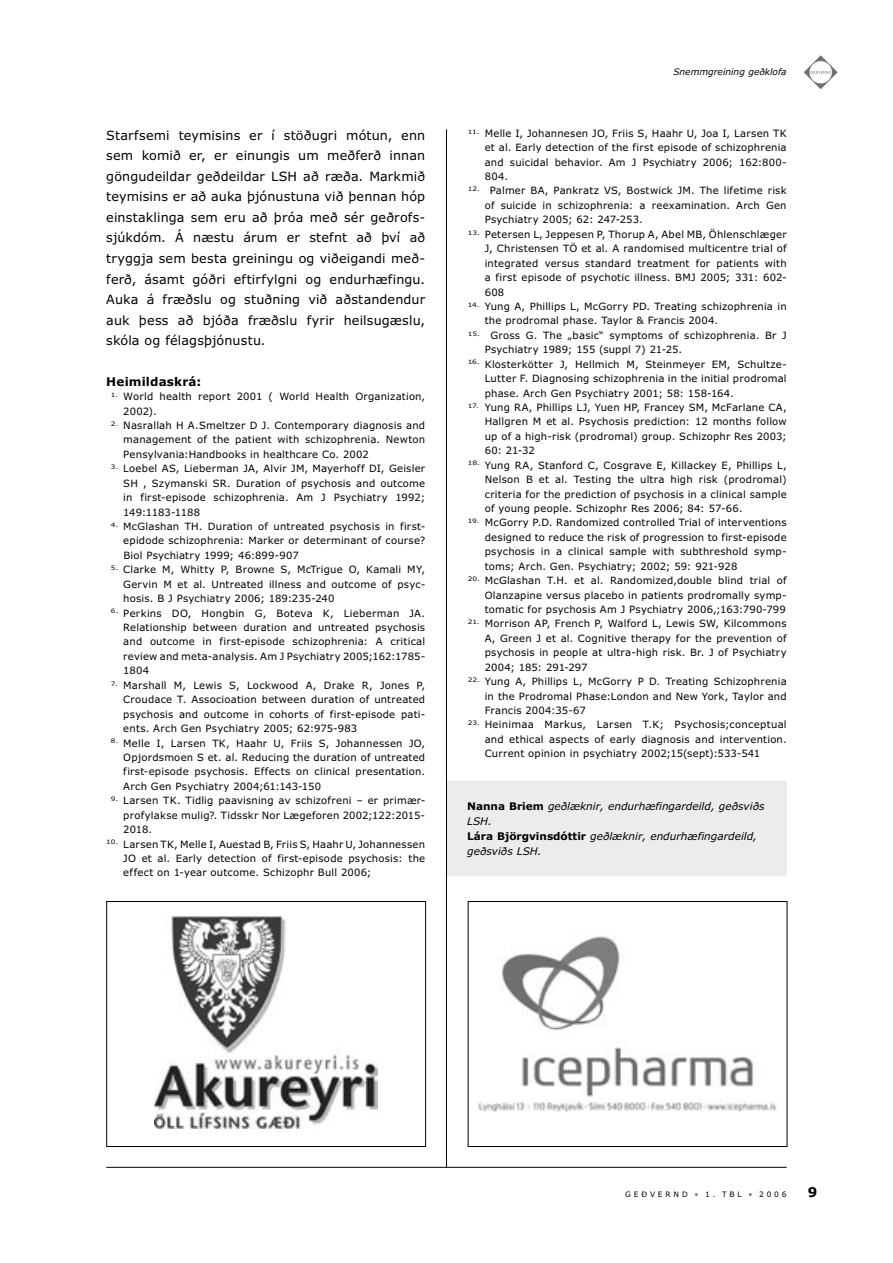
<style>
.page{position:relative;width:893px;height:1263px;background:#fff}
.page>*{position:absolute;margin:0;border:0;box-sizing:border-box;transform-origin:0 0}
.t1{font:12.75px/20.5px "Verdana";letter-spacing:.01em;color:#000;text-align:justify}
.t2{font:700 12px "Verdana";letter-spacing:.015em;color:#000}
.t3{font:italic 10.5px/15px "Verdana";color:#000}
.t4{font:10.05px/14.4px "Verdana";letter-spacing:.02em;color:#000;text-align:justify}
.t5{font:italic 9px "Verdana";color:#000}
.t6{font:7.5px "Verdana";letter-spacing:.38em;color:#000}
.s1{font-weight:700;font-style:normal}
.s2{color:#707173}
</style>
<div class="page">
<svg style="left:804px;top:55px;width:34px;height:34px"></svg>
<div style="left:446px;top:781px;width:341px;height:95px;background:#ececed"></div>
<img style="left:154px;top:916px;width:224px;height:212px">
<div style="left:106px;top:901px;width:320px;height:246px;border:1px solid #000"></div>
<img style="left:474px;top:936px;width:303px;height:176px">
<div style="left:468px;top:901px;width:319px;height:246px;border:1px solid #000"></div>
<hr style="left:446px;top:129px;width:1px;height:1038px;background:#000">
<hr style="left:106px;top:1167px;width:681px;height:1px;background:#000">
<p class="t1" style="left:106px;top:124px;width:320px">Starfsemi teymisins er í stöðugri mótun, enn sem komið er, er einungis um meðferð innan göngudeildar geðdeildar LSH að ræða. Markmið teymisins er að auka þjónustuna við þennan hóp einstaklinga sem eru að þróa með sér geðrofs&shy;sjúkdóm. Á næstu árum er stefnt að því að tryggja sem besta greiningu og viðeigandi með&shy;ferð, ásamt góðri eftirfylgni og endurhæfingu.<br>Auka á fræðslu og stuðning við aðstandendur auk þess að bjóða fræðslu fyrir heilsugæslu, skóla og félagsþjónustu.</p>
<p class="t2" style="left:106px;top:374px;width:97px">Heimildaskrá:</p>
<p class="t4" style="left:123px;top:389px;width:303px;text-indent:-12px"><sup>1.</sup> World health report 2001 ( World Health Organization,<br>2002).</p>
<p class="t4" style="left:123px;top:418px;width:303px;text-indent:-12px"><sup>2.</sup> Nasrallah H A.Smeltzer D J. Contemporary diagnosis and management of the patient with schizophrenia. Newton Pensylvania:Handbooks in healthcare Co. 2002</p>
<p class="t4" style="left:123px;top:461px;width:303px;text-indent:-12px"><sup>3.</sup> Loebel AS, Lieberman JA, Alvir JM, Mayerhoff DI, Geisler SH , Szymanski SR. Duration of psychosis and outcome in first-episode schizophrenia. Am J Psychiatry 1992; 149:1183-1188</p>
<p class="t4" style="left:123px;top:519px;width:303px;text-indent:-12px"><sup>4.</sup> McGlashan TH. Duration of untreated psychosis in first&shy;epidode schizophrenia: Marker or determinant of course?<br>Biol Psychiatry 1999; 46:899-907</p>
<p class="t4" style="left:123px;top:562px;width:303px;text-indent:-12px"><sup>5.</sup> Clarke M, Whitty P, Browne S, McTrigue O, Kamali MY, Gervin M et al. Untreated illness and outcome of psyc&shy;hosis. B J Psychiatry 2006; 189:235-240</p>
<p class="t4" style="left:123px;top:605px;width:303px;text-indent:-12px"><sup>6.</sup> Perkins DO, Hongbin G, Boteva K, Lieberman JA.<br>Relationship between duration and untreated psychosis and outcome in first-episode schizophrenia: A critical review and meta-analysis. Am J Psychiatry 2005;162:1785- 1804</p>
<p class="t4" style="left:123px;top:678px;width:303px;text-indent:-12px"><sup>7.</sup> Marshall M, Lewis S, Lockwood A, Drake R, Jones P, Croudace T. Associoation between duration of untreated psychosis and outcome in cohorts of first-episode pati&shy;ents. Arch Gen Psychiatry 2005; 62:975-983</p>
<p class="t4" style="left:123px;top:735px;width:303px;text-indent:-12px"><sup>8.</sup> Melle I, Larsen TK, Haahr U, Friis S, Johannessen JO, Opjordsmoen S et. al. Reducing the duration of untreated first-episode psychosis. Effects on clinical presentation.<br>Arch Gen Psychiatry 2004;61:143-150</p>
<p class="t4" style="left:123px;top:793px;width:303px;text-indent:-12px"><sup>9.</sup> Larsen TK. Tidlig paavisning av schizofreni – er primær&shy;profylakse mulig?. Tidsskr Nor Lægeforen 2002;122:2015- 2018.</p>
<p class="t4" style="left:123px;top:836px;width:303px;text-indent:-17px"><sup>10.</sup> Larsen TK, Melle I, Auestad B, Friis S, Haahr U, Johannessen JO et al. Early detection of first-episode psychosis: the effect on 1-year outcome. Schizophr Bull 2006;</p>
<p class="t5" style="left:673px;top:66px;width:115px">Snemmgreining geðklofa</p>
<p class="t4" style="left:485px;top:126px;width:303px;text-indent:-17px"><sup>11.</sup> Melle I, Johannesen JO, Friis S, Haahr U, Joa I, Larsen TK et al. Early detection of the first episode of schizophrenia and suicidal behavior. Am J Psychiatry 2006; 162:800- 804.</p>
<p class="t4" style="left:485px;top:183px;width:303px;text-indent:-17px"><sup>12.</sup> Palmer BA, Pankratz VS, Bostwick JM. The lifetime risk of suicide in schizophrenia: a reexamination. Arch Gen Psychiatry 2005; 62: 247-253.</p>
<p class="t4" style="left:485px;top:227px;width:303px;text-indent:-17px"><sup>13.</sup> Petersen L, Jeppesen P, Thorup A, Abel MB, Öhlenschlæger J, Christensen TÖ et al. A randomised multicentre trial of integrated versus standard treatment for patients with a first episode of psychotic illness. BMJ 2005; 331: 602- 608</p>
<p class="t4" style="left:485px;top:299px;width:303px;text-indent:-17px"><sup>14.</sup> Yung A, Phillips L, McGorry PD. Treating schizophrenia in the prodromal phase. Taylor &amp; Francis 2004.</p>
<p class="t4" style="left:485px;top:328px;width:303px;text-indent:-17px"><sup>15.</sup> Gross G. The „basic“ symptoms of schizophrenia. Br J<br>Psychiatry 1989; 155 (suppl 7) 21-25.</p>
<p class="t4" style="left:485px;top:356px;width:303px;text-indent:-17px"><sup>16.</sup> Klosterkötter J, Hellmich M, Steinmeyer EM, Schultze-Lutter F. Diagnosing schizophrenia in the initial prodromal phase. Arch Gen Psychiatry 2001; 58: 158-164.</p>
<p class="t4" style="left:485px;top:400px;width:303px;text-indent:-17px"><sup>17.</sup> Yung RA, Phillips LJ, Yuen HP, Francey SM, McFarlane CA, Hallgren M et al. Psychosis prediction: 12 months follow up of a high-risk (prodromal) group. Schizophr Res 2003; 60: 21-32</p>
<p class="t4" style="left:485px;top:457px;width:303px;text-indent:-17px"><sup>18.</sup> Yung RA, Stanford C, Cosgrave E, Killackey E, Phillips L,<br>Nelson B</p>
<p class="t4" style="left:485px;top:472px;width:303px;text-indent:54px">et al. Testing the ultra high risk (prodromal) criteria for the prediction of psychosis in a clinical sample of young people. Schizophr Res 2006; 84: 57-66.</p>
<p class="t4" style="left:485px;top:515px;width:303px;text-indent:-17px"><sup>19.</sup> McGorry P.D. Randomized controlled Trial of interventions designed to reduce the risk of progression to first-episode psychosis in a clinical sample with subthreshold symp&shy;toms; Arch. Gen. Psychiatry; 2002; 59: 921-928</p>
<p class="t4" style="left:485px;top:573px;width:303px;text-indent:-17px"><sup>20.</sup> McGlashan T.H. et al. Randomized,double blind trial of Olanzapine versus placebo in patients prodromally symp&shy;tomatic for psychosis Am J Psychiatry 2006,;163:790-799</p>
<p class="t4" style="left:485px;top:616px;width:303px;text-indent:-17px"><sup>21.</sup> Morrison AP, French P, Walford L, Lewis SW, Kilcommons A, Green J et al. Cognitive therapy for the prevention of psychosis in people at ultra-high risk. Br. J of Psychiatry 2004; 185: 291-297</p>
<p class="t4" style="left:485px;top:674px;width:303px;text-indent:-17px"><sup>22.</sup> Yung A, Phillips L, McGorry P D. Treating Schizophrenia in the Prodromal Phase:London and New York, Taylor and Francis 2004:35-67</p>
<p class="t4" style="left:485px;top:717px;width:303px;text-indent:-17px"><sup>23.</sup> Heinimaa Markus, Larsen T.K; Psychosis;conceptual and ethical aspects of early diagnosis and intervention.<br>Current opinion in psychiatry 2002;15(sept):533-541</p>
<p class="t3" style="left:467px;top:799px;width:299px"><span class="s1">Nanna Briem</span> geðlæknir, endurhæfingardeild, geðsviðs<br>LSH.<br><span class="s1">Lára Björgvinsdóttir</span> geðlæknir, endurhæfingardeild, geðsviðs LSH.</p>
<p class="t6" style="left:625px;top:1189px;width:163px">Geðvernd <span class="s2">•</span> 1. tbl <span class="s2">•</span> 2006</p>
</div>
